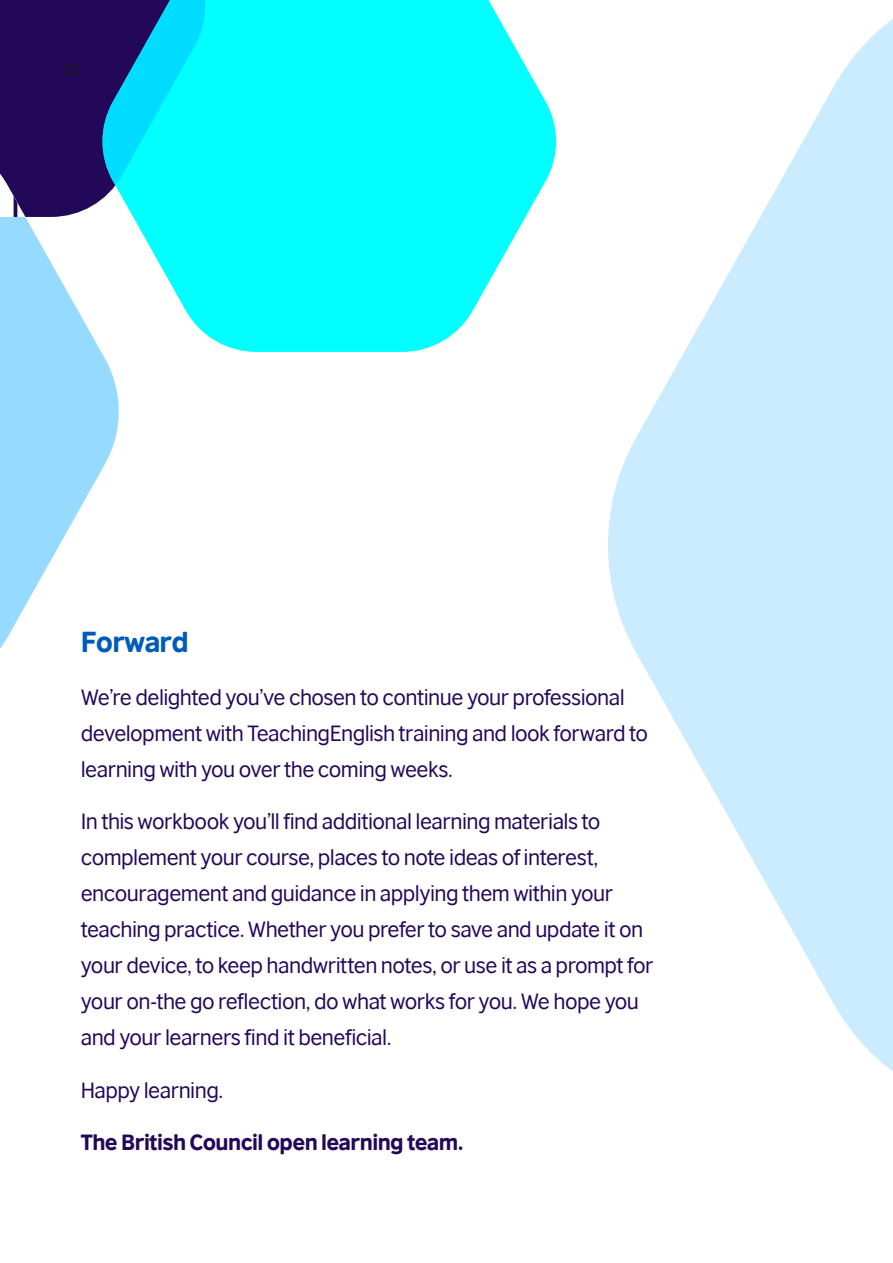
<style>
.page{position:relative;width:893px;height:1263px;background:#fff}
.page>*{position:absolute;margin:0;border:0;box-sizing:border-box;transform-origin:0 0}
.Subhead_A{font:27px "British Council Arabic Headline";letter-spacing:-.025em;color:#005cb9}
.Feature{font:21px/36px "British Council Arabic";letter-spacing:-.025em;color:#23085a}
.Feature_bold{font:21px "British Council Arabic Headline";letter-spacing:-.02em;color:#23085a}
.t1{font:15px "British Council Arabic";color:#1a1a1a}
</style>
<div class="page">
<svg style="left:608px;top:19px;width:285px;height:1053px;fill:#cbecff"></svg>
<div style="left:0;top:0;width:99px;height:131px;background:#23085a"></div>
<svg style="left:123px;top:0;width:433px;height:352px;fill:#0ff"></svg>
<svg style="left:0;top:131px;width:123px;height:518px;fill:#97daff"></svg>
<svg style="left:0;top:131px;width:25px;height:86px"></svg>
<svg style="left:99px;top:0;width:110px;height:185px;background:#09b2d4"></svg>
<p class="t1" style="left:64px;top:61px;width:20px">02</p>
<p class="Subhead_A" style="left:81px;top:627px;width:109px">Forward</p>
<p class="Feature" style="left:81px;top:679px;width:569px">We’re delighted you’ve chosen to continue your professional development with TeachingEnglish training and look forward to learning with you over the coming weeks.</p>
<p class="Feature" style="left:81px;top:804px;width:574px">In this workbook you’ll find additional learning materials to complement your course, places to note ideas of interest, encouragement and guidance in applying them within your teaching practice. Whether you prefer to save and update it on your device, to keep handwritten notes, or use it as a prompt for your on-the go reflection, do what works for you. We hope you and your learners find it beneficial.</p>
<p class="Feature" style="left:81px;top:1072px;width:144px">Happy learning.</p>
<p class="Feature_bold" style="left:81px;top:1131px;width:384px">The British Council open learning team.</p>
</div>
